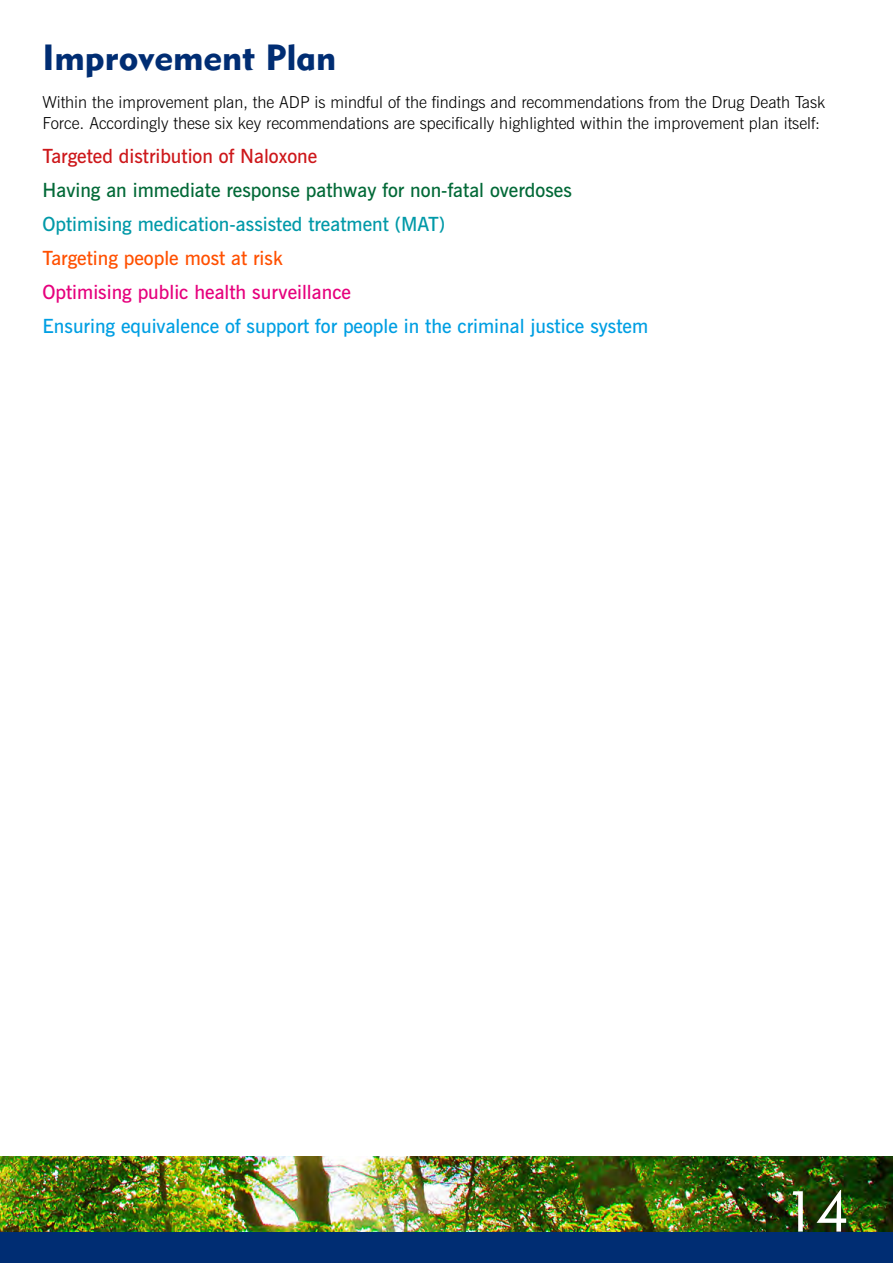
<style>
.page{position:relative;width:893px;height:1263px;background:#fff}
.page>*{position:absolute;margin:0;border:0;box-sizing:border-box;transform-origin:0 0}
.t1{font:57px "Geometric 415 BT Lite A";color:#fff}
.t2{font:36px "Geometric 415 BT Black A";color:#002d73}
.t3{font:600 19.5px "News Gothic BT";color:#009fe3}
.t4{font:600 19.5px "News Gothic BT";color:#026937}
.t5{font:600 19.5px "News Gothic BT";color:#0099a8}
.t6{font:600 19.5px "News Gothic BT";color:#e6007d}
.t7{font:600 19.5px "News Gothic BT";color:#cd171a}
.t8{font:600 19.5px "News Gothic BT";color:#ff5000}
.t9{font:300 16.5px/21px "News Gothic BT";color:#000}
</style>
<div class="page">
<div style="left:0;top:1157px;width:893px;height:106px;background:#002d73"></div>
<img style="left:0;top:1157px;width:893px;height:74px">
<h2 class="t2" style="left:43px;top:35px;width:295px">Improvement Plan</h2>
<p class="t9" style="left:43px;top:92px;width:784px">Within the improvement plan, the ADP is mindful of the findings and recommendations from the Drug Death Task<br>Force. Accordingly these six key recommendations are specifically highlighted within the improvement plan itself:</p>
<p class="t7" style="left:43px;top:144px;width:276px">Targeted distribution of Naloxone</p>
<p class="t4" style="left:43px;top:178px;width:531px">Having an immediate response pathway for non-fatal overdoses</p>
<p class="t5" style="left:43px;top:212px;width:404px">Optimising medication-assisted treatment (MAT)</p>
<p class="t8" style="left:43px;top:246px;width:242px">Targeting people most at risk</p>
<p class="t6" style="left:43px;top:280px;width:310px">Optimising public health surveillance</p>
<p class="t3" style="left:43px;top:314px;width:607px">Ensuring equivalence of support for people in the criminal justice system</p>
<h1 class="t1" style="left:783px;top:1177px;width:66px">14</h1>
</div>
